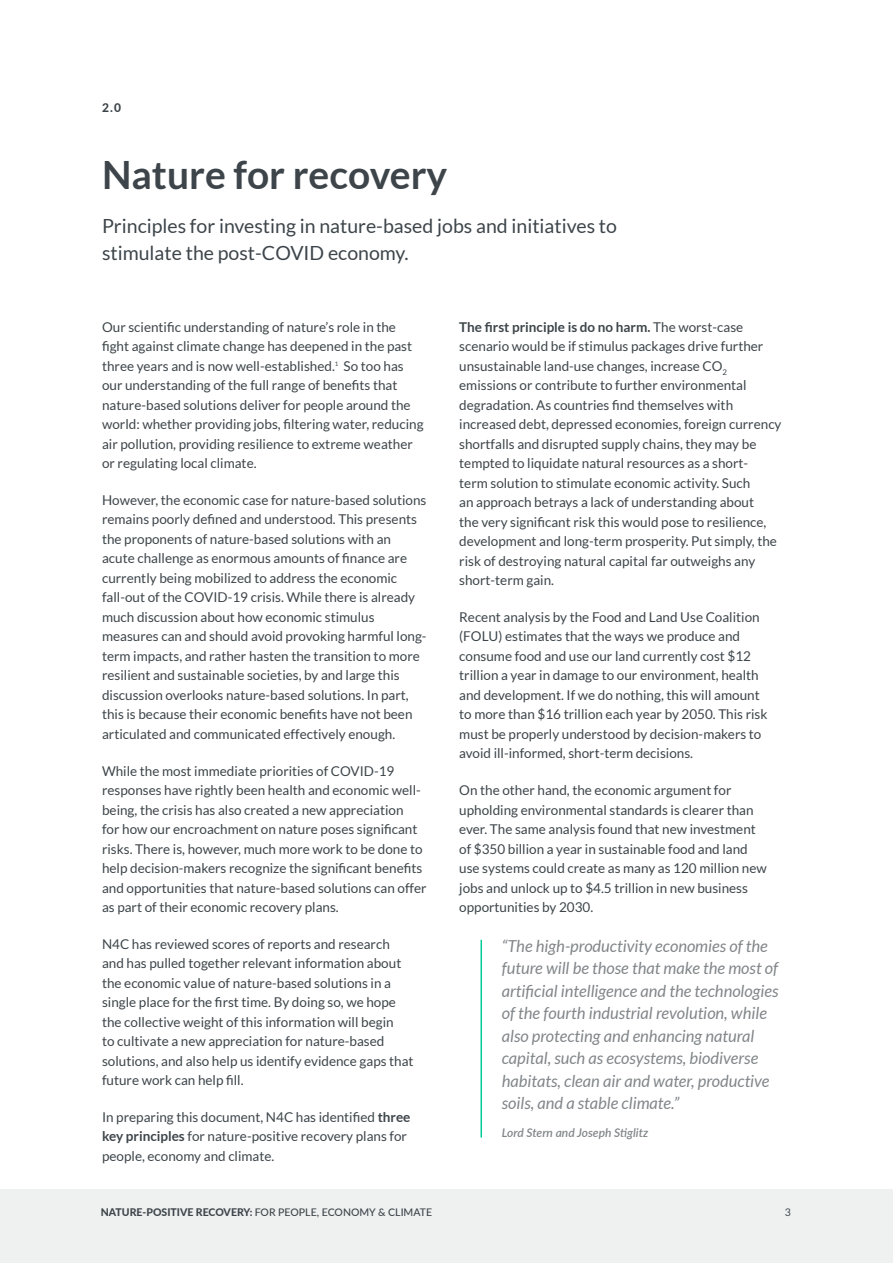
<style>
.page{position:relative;width:893px;height:1263px;background:#fff}
.page>*{position:absolute;margin:0;border:0;box-sizing:border-box;transform-origin:0 0}
.t1{font:700 39px "Lato";color:#3d454a}
.Body_Copy{font:19.5px/27px "Lato";color:#3d454a}
.QUOTE{font:italic 16.5px/22.5px "Lato";color:#818689}
.Body_Copy-2{font:13.5px/19.5px "Lato";color:#3d454a}
.QUOTE_SOURCE_NAME{font:italic 600 12px "Lato";color:#818689}
.t2{font:800 12px "Lato";color:#3d454a}
.t3{font:500 10.5px "Lato";color:#3d454a}
.t4{font:10.5px "Lato";color:#3d454a}
.s1{font-weight:700}
.s2{font-weight:800}
</style>
<div class="page">
<hr style="left:480px;top:940px;width:2px;height:197px;background:#0c9">
<div style="left:0;top:1189px;width:893px;height:74px;background:#eff0f0"></div>
<p class="t2" style="left:102px;top:98px;width:21px">2.0</p>
<p class="t1" style="left:102px;top:152px;width:347px">Nature for recovery</p>
<p class="Body_Copy" style="left:102px;top:212px;width:516px">Principles for investing in nature-based jobs and initiatives to stimulate the post-COVID economy.</p>
<p class="Body_Copy-2" style="left:102px;top:317px;width:323px">Our scientific understanding of nature’s role in the fight against climate change has deepened in the past three years and is now well-established.<sup>1</sup> So too has our understanding of the full range of benefits that nature-based solutions deliver for people around the world: whether providing jobs, filtering water, reducing air pollution, providing resilience to extreme weather or regulating local climate.</p>
<p class="Body_Copy-2" style="left:102px;top:490px;width:326px">However, the economic case for nature-based solutions remains poorly defined and understood. This presents the proponents of nature-based solutions with an acute challenge as enormous amounts of finance are currently being mobilized to address the economic fall-out of the COVID-19 crisis. While there is already much discussion about how economic stimulus measures can and should avoid provoking harmful long&shy;term impacts, and rather hasten the transition to more resilient and sustainable societies, by and large this discussion overlooks nature-based solutions. In part, this is because their economic benefits have not been articulated and communicated effectively enough.</p>
<p class="Body_Copy-2" style="left:102px;top:761px;width:326px">While the most immediate priorities of COVID-19 responses have rightly been health and economic well&shy;being, the crisis has also created a new appreciation<br>for how our encroachment on nature poses significant risks. There is, however, much more work to be done to help decision-makers recognize the significant benefits and opportunities that nature-based solutions can offer as part of their economic recovery plans.</p>
<p class="Body_Copy-2" style="left:102px;top:934px;width:313px">N4C has reviewed scores of reports and research and has pulled together relevant information about the economic value of nature-based solutions in a single place for the first time. By doing so, we hope the collective weight of this information will begin<br>to cultivate a new appreciation for nature-based solutions, and also help us identify evidence gaps that future work can help fill.</p>
<p class="Body_Copy-2" style="left:102px;top:1107px;width:310px">In preparing this document, N4C has identified <span class="s1">three key principles</span> for nature-positive recovery plans for people, economy and climate.</p>
<p class="Body_Copy-2" style="left:459px;top:317px;width:324px"><span class="s1">The first principle is do no harm.</span> The worst-case scenario would be if stimulus packages drive further unsustainable land-use changes, increase CO<sub>2 </sub>emissions or contribute to further environmental degradation. As countries find themselves with increased debt, depressed economies, foreign currency shortfalls and disrupted supply chains, they may be tempted to liquidate natural resources as a short-<br>term solution to stimulate economic activity. Such<br>an approach betrays a lack of understanding about<br>the very significant risk this would pose to resilience, development and long-term prosperity. Put simply, the risk of destroying natural capital far outweighs any short-term gain.</p>
<p class="Body_Copy-2" style="left:459px;top:607px;width:310px">Recent analysis by the Food and Land Use Coalition (FOLU) estimates that the ways we produce and consume food and use our land currently cost $12 trillion a year in damage to our environment, health and development. If we do nothing, this will amount to more than $16 trillion each year by 2050. This risk must be properly understood by decision-makers to avoid ill-informed, short-term decisions.</p>
<p class="Body_Copy-2" style="left:459px;top:780px;width:309px">On the other hand, the economic argument for upholding environmental standards is clearer than ever. The same analysis found that new investment of $350 billion a year in sustainable food and land use systems could create as many as 120 million new jobs and unlock up to $4.5 trillion in new business opportunities by 2030.</p>
<p class="QUOTE" style="left:502px;top:935px;width:278px">“The high-productivity economies of the future will be those that make the most of artificial intelligence and the technologies of the fourth industrial revolution, while also protecting and enhancing natural capital, such as ecosystems, biodiverse habitats, clean air and water, productive soils, and a stable climate.”</p>
<p class="QUOTE_SOURCE_NAME" style="left:502px;top:1124px;width:148px">Lord Stern and Joseph Stiglitz</p>
<p class="t3" style="left:101px;top:1205px;width:333px"><span class="s2">NATURE-POSITIVE RECOVERY:</span> FOR PEOPLE, ECONOMY &amp; CLIMATE</p>
<p class="t4" style="left:785px;top:1206px;width:8px">3</p>
</div>
